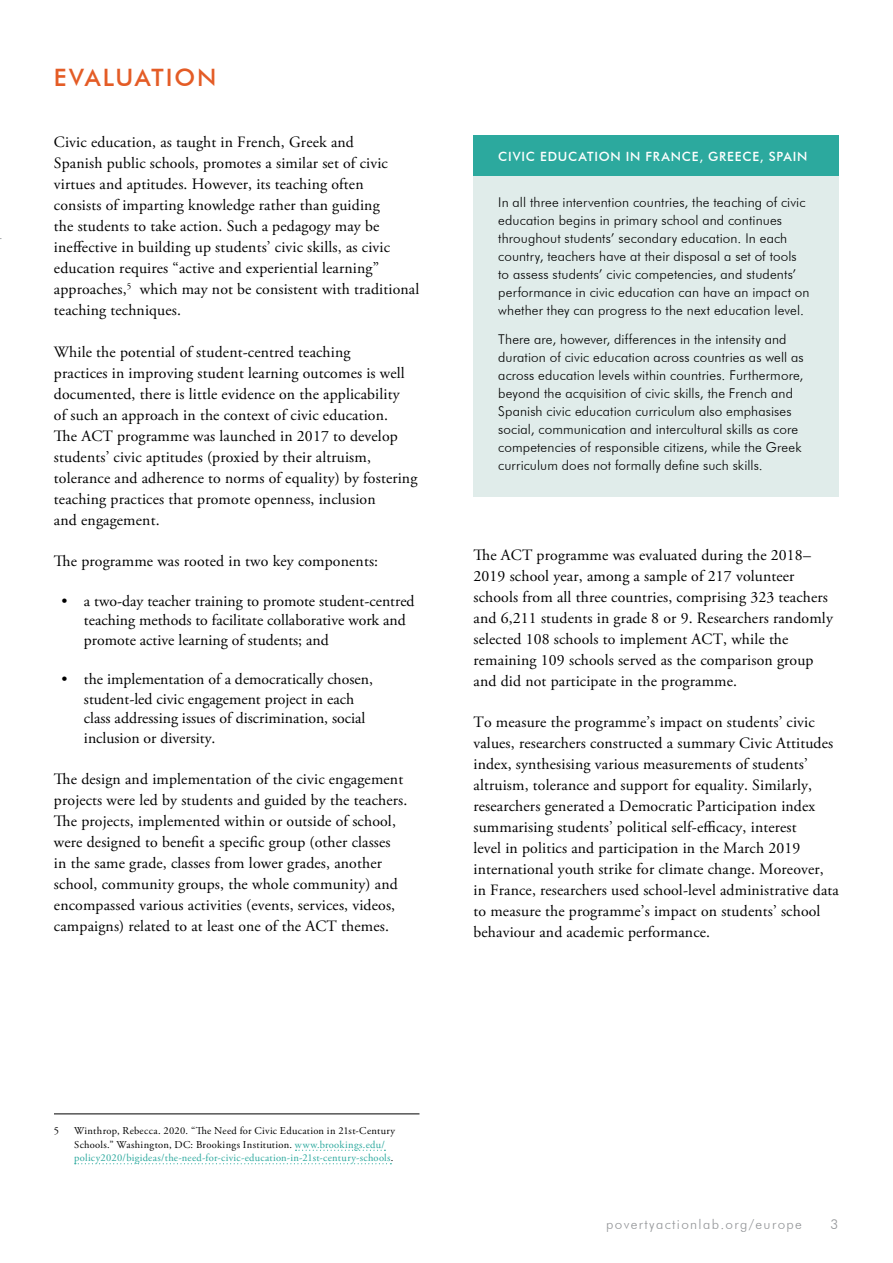
<style>
.page{position:relative;width:893px;height:1263px;background:#fff}
.page>*{position:absolute;margin:0;border:0;box-sizing:border-box;transform-origin:0 0}
.H2__Page_Headings{font:500 24px "Futura BT";letter-spacing:.08em;color:#e45c26}
.t1{font:15.75px/21px "Adobe Garamond Pro";letter-spacing:.01em;color:#000}
.t2{font:300 13.5px/18px "Futura BT";letter-spacing:.01em;color:#000}
.t3{font:300 13.5px "Futura BT";letter-spacing:.1em;color:#939598}
.t4{font:500 12.75px "Futura BT";letter-spacing:.065em;color:#fff}
.P__Footnotes_Body{font:10.5px/13.5px "Adobe Garamond Pro";letter-spacing:.03em;color:#000}
.s1{color:#2ca99e}
</style>
<div class="page">
<div style="left:473px;top:135px;width:366px;height:41px;background:#2ca99e"></div>
<div style="left:473px;top:176px;width:366px;height:321px;background:#e0ecea"></div>
<hr style="left:54px;top:1113px;width:365px;height:1px;background:#000">
<svg style="left:296px;top:1150px;width:89px;height:1px"></svg>
<svg style="left:75px;top:1163px;width:316px;height:1px"></svg>
<h2 class="H2__Page_Headings" style="left:54px;top:63px;width:164px">EVALUATION</h2>
<p class="t1" style="left:54px;top:132px;width:367px">Civic education, as taught in French, Greek and<br>Spanish public schools, promotes a similar set of civic virtues and aptitudes. However, its teaching often<br>consists of imparting knowledge rather than guiding<br>the students to take action. Such a pedagogy may be ineffective in building up students’ civic skills, as civic education requires “active and experiential learning” approaches,<sup>5</sup> which may not be consistent with traditional teaching techniques.</p>
<p class="t1" style="left:54px;top:342px;width:365px">While the potential of student-centred teaching<br>practices in improving student learning outcomes is well documented, there is little evidence on the applicability<br>of such an approach in the context of civic education.<br>The ACT programme was launched in 2017 to develop students’ civic aptitudes (proxied by their altruism, tolerance and adherence to norms of equality) by fostering teaching practices that promote openness, inclusion<br>and engagement.</p>
<p class="t1" style="left:54px;top:551px;width:326px">The programme was rooted in two key components:</p>
<p class="t1" style="left:84px;top:591px;width:332px;line-height:19.5px;text-indent:-22px">• a two-day teacher training to promote student-centred teaching methods to facilitate collaborative work and promote active learning of students; and</p>
<p class="t1" style="left:84px;top:670px;width:290px;line-height:19.5px;text-indent:-22px">• the implementation of a democratically chosen, student-led civic engagement project in each class addressing issues of discrimination, social inclusion or diversity.</p>
<p class="t1" style="left:54px;top:769px;width:355px">The design and implementation of the civic engagement projects were led by students and guided by the teachers.<br>The projects, implemented within or outside of school, were designed to benefit a specific group (other classes<br>in the same grade, classes from lower grades, another school, community groups, the whole community) and encompassed various activities (events, services, videos, campaigns) related to at least one of the ACT themes.</p>
<p class="t4" style="left:498px;top:148px;width:311px">CIVIC EDUCATION IN FRANCE, GREECE, SPAIN</p>
<p class="t2" style="left:498px;top:193px;width:313px">In all three intervention countries, the teaching of civic education begins in primary school and continues throughout students’ secondary education. In each country, teachers have at their disposal a set of tools to assess students’ civic competencies, and students’ performance in civic education can have an impact on whether they can progress to the next education level.</p>
<p class="t2" style="left:498px;top:330px;width:307px">There are, however, differences in the intensity and duration of civic education across countries as well as across education levels within countries. Furthermore, beyond the acquisition of civic skills, the French and Spanish civic education curriculum also emphasises social, communication and intercultural skills as core competencies of responsible citizens, while the Greek curriculum does not formally define such skills.</p>
<p class="t1" style="left:473px;top:545px;width:361px">The ACT programme was evaluated during the 2018– 2019 school year, among a sample of 217 volunteer schools from all three countries, comprising 323 teachers and 6,211 students in grade 8 or 9. Researchers randomly selected 108 schools to implement ACT, while the remaining 109 schools served as the comparison group and did not participate in the programme.</p>
<p class="t1" style="left:473px;top:712px;width:367px">To measure the programme’s impact on students’ civic values, researchers constructed a summary Civic Attitudes index, synthesising various measurements of students’ altruism, tolerance and support for equality. Similarly, researchers generated a Democratic Participation index summarising students’ political self-efficacy, interest<br>level in politics and participation in the March 2019 international youth strike for climate change. Moreover, in France, researchers used school-level administrative data to measure the programme’s impact on students’ school behaviour and academic performance.</p>
<p class="P__Footnotes_Body" style="left:54px;top:1124px;width:7px">5</p>
<p class="P__Footnotes_Body" style="left:74px;top:1124px;width:322px">Winthrop, Rebecca. 2020. “The Need for Civic Education in 21st-Century<br>Schools.” Washington, DC: Brookings Institution. <span class="s1">www.brookings.edu/ policy2020/bigideas/the-need-for-civic-education-in-21st-century-schools</span>.</p>
<p class="t3" style="left:606px;top:1216px;width:197px">povertyactionlab.org/europe</p>
<p class="t3" style="left:831px;top:1216px;width:9px">3</p>
</div>
